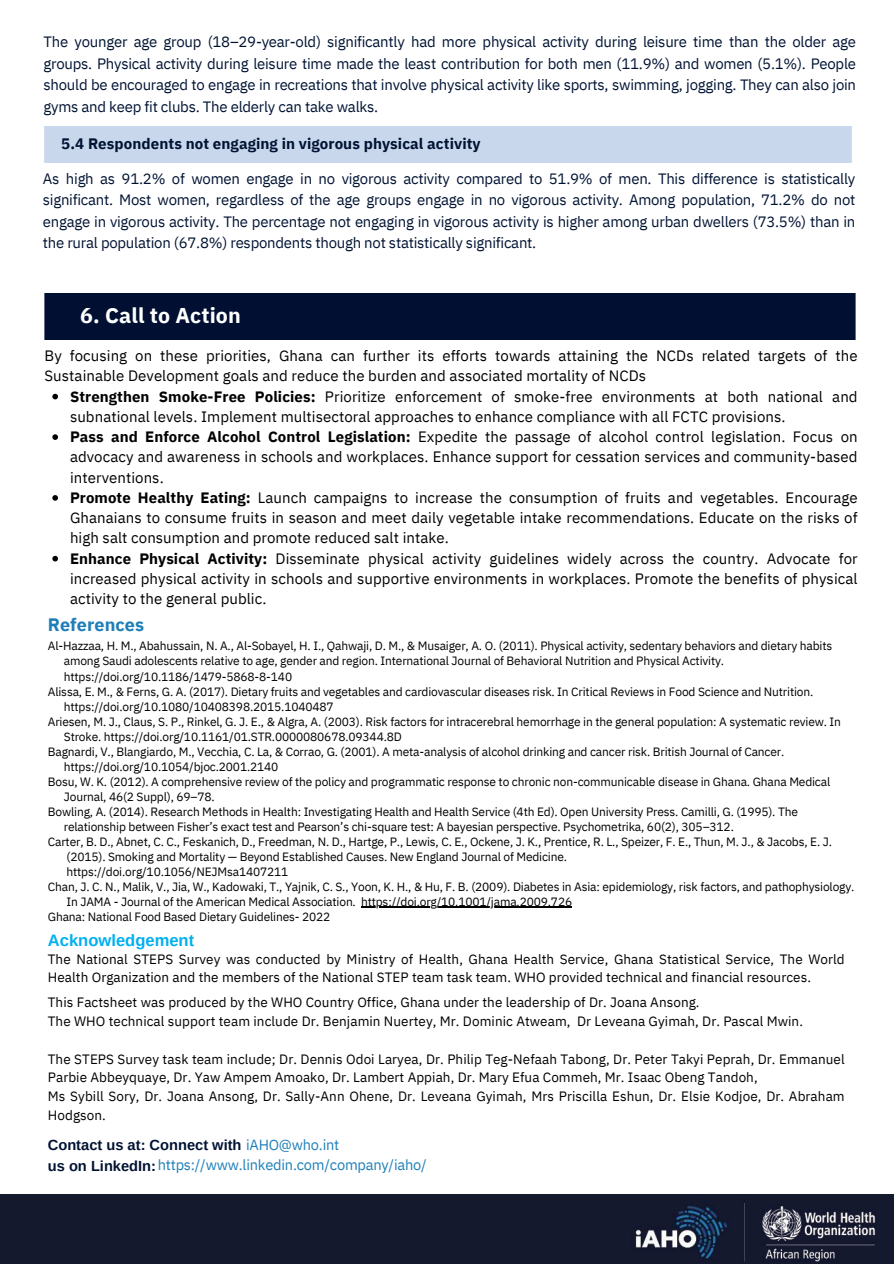
<style>
.page{position:relative;width:894px;height:1264px;background:#fff}
.page>*{position:absolute;margin:0;border:0;box-sizing:border-box;transform-origin:0 0}
.t1{font:700 21.3px "IBM Plex Sans";letter-spacing:.005em;color:#feffff}
.t2{font:700 18px "IBM Plex Sans";letter-spacing:.005em;color:#1e7fb8}
.t3{font:700 16.5px "Arimo";color:#00b0f0}
.t4{font:700 15.15px "IBM Plex Sans";letter-spacing:.005em;color:#001333}
.t5{font:15px/20.2px "IBM Plex Sans";letter-spacing:.005em;color:#000;text-align:justify}
.t6{font:15px/21.5px "IBM Plex Sans";letter-spacing:-.015em;color:#001333;text-align:justify}
.t7{font:14.7px "IBM Plex Sans";letter-spacing:-.015em;color:#1e7fb8}
.t8{font:700 14.7px "Arimo";color:#001333}
.t9{font:13.5px/18.8px "IBM Plex Sans";letter-spacing:.005em;color:#000}
.t10{font:12px "IBM Plex Sans";letter-spacing:-.015em;color:#000}
.s1{font-weight:700}
.s2{font-family:"IBM Plex Sans";font-weight:400;color:#1e7fb8}
.s3{font-family:"Arimo";font-weight:700;color:#001333}
</style>
<div class="page">
<img style="left:0;top:1194px;width:893px;height:69px">
<hr style="left:361px;top:906px;width:211px;height:1px;background:#000">
<div style="left:44px;top:294px;width:812px;height:45px;background:#000f32"></div>
<svg style="left:52px;top:394px;width:6px;height:5px"></svg>
<svg style="left:52px;top:434px;width:6px;height:6px"></svg>
<svg style="left:52px;top:495px;width:6px;height:5px"></svg>
<svg style="left:52px;top:556px;width:6px;height:5px"></svg>
<p class="t6" style="left:44px;top:31px;width:813px">The younger age group (18–29-year-old) significantly had more physical activity during leisure time than the older age groups. Physical activity during leisure time made the least contribution for both men (11.9%) and women (5.1%). People should be encouraged to engage in recreations that involve physical activity like sports, swimming, jogging. They can also join gyms and keep fit clubs. The elderly can take walks.</p>
<p class="t4" style="left:61px;top:133px;width:421px">5.4 Respondents not engaging in vigorous physical activity</p>
<p class="t6" style="left:43px;top:167px;width:813px">As high as 91.2% of women engage in no vigorous activity compared to 51.9% of men. This difference is statistically significant. Most women, regardless of the age groups engage in no vigorous activity. Among population, 71.2% do not engage in vigorous activity. The percentage not engaging in vigorous activity is higher among urban dwellers (73.5%) than in the rural population (67.8%) respondents though not statistically significant.</p>
<h2 class="t1" style="left:80px;top:301px;width:162px">6. Call to Action</h2>
<h5 class="t5" style="left:44px;top:345px;width:814px">By focusing on these priorities, Ghana can further its efforts towards attaining the NCDs related targets of the<br>Sustainable Development goals and reduce the burden and associated mortality of NCDs</h5>
<h5 class="t5" style="left:70px;top:386px;width:788px"><span class="s1">Strengthen Smoke-Free Policies:</span> Prioritize enforcement of smoke-free environments at both national and subnational levels. Implement multisectoral approaches to enhance compliance with all FCTC provisions.</h5>
<h5 class="t5" style="left:70px;top:426px;width:789px"><span class="s1">Pass and Enforce Alcohol Control Legislation:</span> Expedite the passage of alcohol control legislation. Focus on advocacy and awareness in schools and workplaces. Enhance support for cessation services and community-based interventions.</h5>
<h3 class="t5" style="left:70px;top:487px;width:789px"><span class="s1">Promote Healthy Eating:</span> Launch campaigns to increase the consumption of fruits and vegetables. Encourage Ghanaians to consume fruits in season and meet daily vegetable intake recommendations. Educate on the risks of high salt consumption and promote reduced salt intake.</h3>
<h4 class="t5" style="left:70px;top:548px;width:788px"><span class="s1">Enhance Physical Activity:</span> Disseminate physical activity guidelines widely across the country. Advocate for increased physical activity in schools and supportive environments in workplaces. Promote the benefits of physical activity to the general public.</h4>
<p class="t2" style="left:48px;top:613px;width:98px">References</p>
<h4 class="t10" style="left:48px;top:638px;width:785px">Al-Hazzaa, H. M., Abahussain, N. A., Al-Sobayel, H. I., Qahwaji, D. M., &amp; Musaiger, A. O. (2011). Physical activity, sedentary behaviors and dietary habits</h4>
<p class="t10" style="left:64px;top:653px;width:661px">among Saudi adolescents relative to age, gender and region. International Journal of Behavioral Nutrition and Physical Activity.</p>
<h1 class="t10" style="left:64px;top:668px;width:230px">https://doi.org/10.1186/1479-5868-8-140</h1>
<h4 class="t10" style="left:48px;top:683px;width:766px">Alissa, E. M., &amp; Ferns, G. A. (2017). Dietary fruits and vegetables and cardiovascular diseases risk. In Critical Reviews in Food Science and Nutrition.</h4>
<p class="t10" style="left:64px;top:698px;width:271px">https://doi.org/10.1080/10408398.2015.1040487</p>
<p class="t10" style="left:48px;top:713px;width:794px">Ariesen, M. J., Claus, S. P., Rinkel, G. J. E., &amp; Algra, A. (2003). Risk factors for intracerebral hemorrhage in the general population: A systematic review. In</p>
<p class="t10" style="left:64px;top:728px;width:339px">Stroke. https://doi.org/10.1161/01.STR.0000080678.09344.8D</p>
<p class="t10" style="left:48px;top:743px;width:737px">Bagnardi, V., Blangiardo, M., Vecchia, C. La, &amp; Corrao, G. (2001). A meta-analysis of alcohol drinking and cancer risk. British Journal of Cancer.</p>
<h2 class="t10" style="left:64px;top:758px;width:216px">https://doi.org/10.1054/bjoc.2001.2140</h2>
<p class="t10" style="left:48px;top:773px;width:783px">Bosu, W. K. (2012). A comprehensive review of the policy and programmatic response to chronic non-communicable disease in Ghana. Ghana Medical</p>
<p class="t10" style="left:64px;top:788px;width:152px">Journal, 46(2 Suppl), 69–78.</p>
<p class="t10" style="left:48px;top:803px;width:751px">Bowling, A. (2014). Research Methods in Health: Investigating Health and Health Service (4th Ed). Open University Press. Camilli, G. (1995). The</p>
<p class="t10" style="left:64px;top:818px;width:671px">relationship between Fisher’s exact test and Pearson’s chi-square test: A bayesian perspective. Psychometrika, 60(2), 305–312.</p>
<p class="t10" style="left:48px;top:833px;width:785px">Carter, B. D., Abnet, C. C., Feskanich, D., Freedman, N. D., Hartge, P., Lewis, C. E., Ockene, J. K., Prentice, R. L., Speizer, F. E., Thun, M. J., &amp; Jacobs, E. J.</p>
<p class="t10" style="left:66px;top:848px;width:502px">(2015). Smoking and Mortality — Beyond Established Causes. New England Journal of Medicine.</p>
<p class="t10" style="left:66px;top:863px;width:223px">https://doi.org/10.1056/NEJMsa1407211</p>
<p class="t10" style="left:48px;top:878px;width:807px">Chan, J. C. N., Malik, V., Jia, W., Kadowaki, T., Yajnik, C. S., Yoon, K. H., &amp; Hu, F. B. (2009). Diabetes in Asia: epidemiology, risk factors, and pathophysiology.</p>
<p class="t10" style="left:66px;top:893px;width:507px">In JAMA - Journal of the American Medical Association. https://doi.org/10.1001/jama.2009.726</p>
<p class="t10" style="left:48px;top:908px;width:284px">Ghana: National Food Based Dietary Guidelines- 2022</p>
<h3 class="t3" style="left:48px;top:930px;width:148px">Acknowledgement</h3>
<h4 class="t9" style="left:48px;top:949px;width:798px">The National STEPS Survey was conducted by Ministry of Health, Ghana Health Service, Ghana Statistical Service, The World<br>Health Organization and the members of the National STEP team task team. WHO provided technical and financial resources.</h4>
<p class="t9" style="left:48px;top:992px;width:756px">This Factsheet was produced by the WHO Country Office, Ghana under the leadership of Dr. Joana Ansong.<br>The WHO technical support team include Dr. Benjamin Nuertey, Mr. Dominic Atweam, Dr Leveana Gyimah, Dr. Pascal Mwin.</p>
<p class="t9" style="left:48px;top:1049px;width:798px">The STEPS Survey task team include; Dr. Dennis Odoi Laryea, Dr. Philip Teg-Nefaah Tabong, Dr. Peter Takyi Peprah, Dr. Emmanuel Parbie Abbeyquaye, Dr. Yaw Ampem Amoako, Dr. Lambert Appiah, Dr. Mary Efua Commeh, Mr. Isaac Obeng Tandoh,<br>Ms Sybill Sory, Dr. Joana Ansong, Dr. Sally-Ann Ohene, Dr. Leveana Gyimah, Mrs Priscilla Eshun, Dr. Elsie Kodjoe, Dr. Abraham Hodgson.</p>
<p class="t8" style="left:48px;top:1136px;width:293px">Contact us at: Connect with <span class="s2">iAHO@who.int</span></p>
<p class="t7" style="left:48px;top:1154px;width:380px"><span class="s3">us on LinkedIn:</span>https://www.linkedin.com/company/iaho/</p>
</div>
